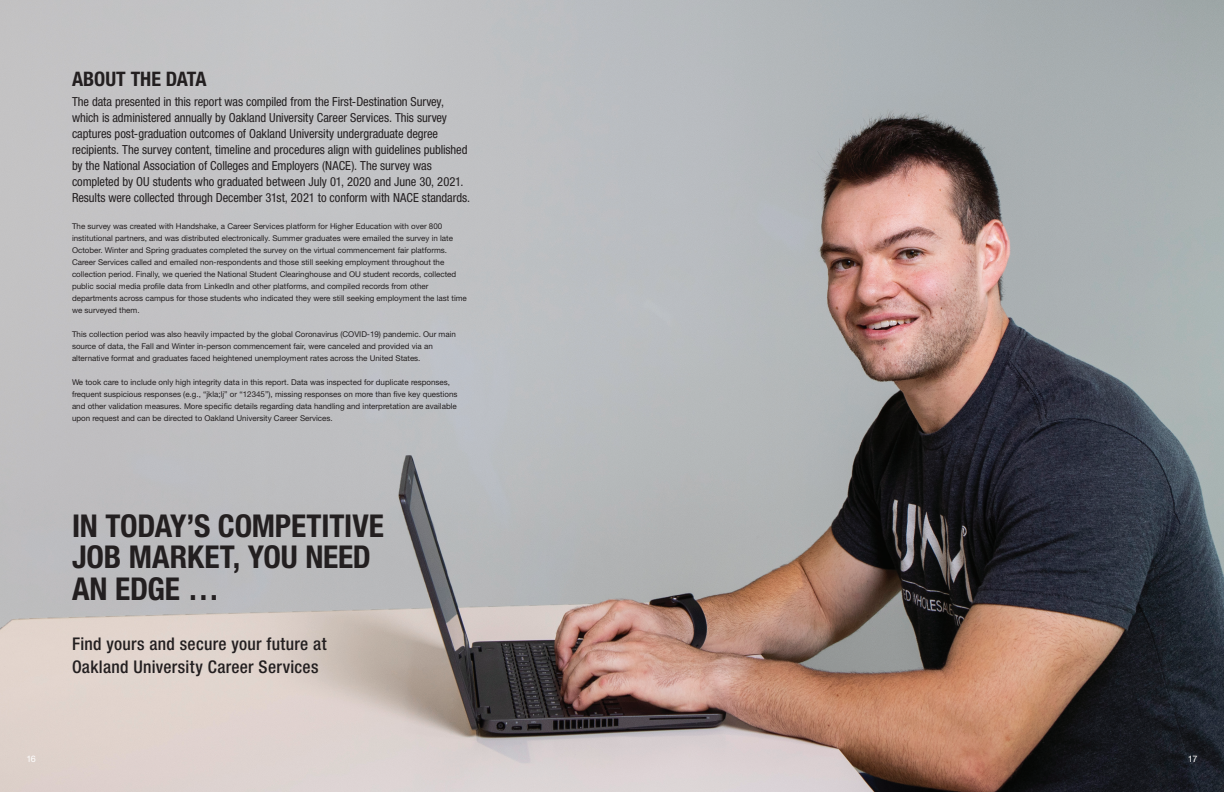
<style>
.page{position:relative;width:1224px;height:792px;background:#fff}
.page>*{position:absolute;margin:0;border:0;box-sizing:border-box;transform-origin:0 0}
.t1{font:700 condensed 31.5px/31.5px "Helvetica Neue LT Std";letter-spacing:-.005em;color:#231f20}
.t2{font:700 condensed 20px "Helvetica Neue LT Std";letter-spacing:-.005em;color:#231f20}
.t3{font:500 condensed 17.5px/23px "Helvetica Neue LT Std";letter-spacing:.015em;color:#231f20}
.t4{font:condensed 12.5px/16px "Helvetica Neue LT Std";letter-spacing:-.005em;color:#231f20}
.t5{font:9px "Helvetica Neue LT Std";color:#fff}
.t6{font:8px/12px "Helvetica Neue LT Std";color:#231f20}
</style>
<div class="page">
<img style="left:0;top:0;width:1224px;height:792px">
<h2 class="t2" style="left:72px;top:67px;width:136px">ABOUT THE DATA</h2>
<p class="t4" style="left:72px;top:93px;width:400px">The data presented in this report was compiled from the First-Destination Survey, which is administered annually by Oakland University Career Services. This survey captures post-graduation outcomes of Oakland University undergraduate degree recipients. The survey content, timeline and procedures align with guidelines published by the National Association of Colleges and Employers (NACE). The survey was completed by OU students who graduated between July 01, 2020 and June 30, 2021.<br>Results were collected through December 31st, 2021 to conform with NACE standards.</p>
<p class="t6" style="left:72px;top:220px;width:396px">The survey was created with Handshake, a Career Services platform for Higher Education with over 800 institutional partners, and was distributed electronically. Summer graduates were emailed the survey in late October. Winter and Spring graduates completed the survey on the virtual commencement fair platforms.<br>Career Services called and emailed non-respondents and those still seeking employment throughout the collection period. Finally, we queried the National Student Clearinghouse and OU student records, collected public social media profile data from LinkedIn and other platforms, and compiled records from other departments across campus for those students who indicated they were still seeking employment the last time we surveyed them.</p>
<p class="t6" style="left:72px;top:328px;width:385px">This collection period was also heavily impacted by the global Coronavirus (COVID-19) pandemic. Our main source of data, the Fall and Winter in-person commencement fair, were canceled and provided via an alternative format and graduates faced heightened unemployment rates across the United States.</p>
<p class="t6" style="left:72px;top:376px;width:387px">We took care to include only high integrity data in this report. Data was inspected for duplicate responses, frequent suspicious responses (e.g., “jkla;lj” or “12345”), missing responses on more than five key questions and other validation measures. More specific details regarding data handling and interpretation are available upon request and can be directed to Oakland University Career Services.</p>
<p class="t1" style="left:72px;top:509px;width:313px">IN TODAY’S COMPETITIVE<br>JOB MARKET, YOU NEED<br>AN EDGE …</p>
<p class="t3" style="left:72px;top:632px;width:256px">Find yours and secure your future at<br>Oakland University Career Services</p>
<p class="t5" style="left:26px;top:754px;width:11px">16</p>
<p class="t5" style="left:1188px;top:754px;width:11px">17</p>
</div>
